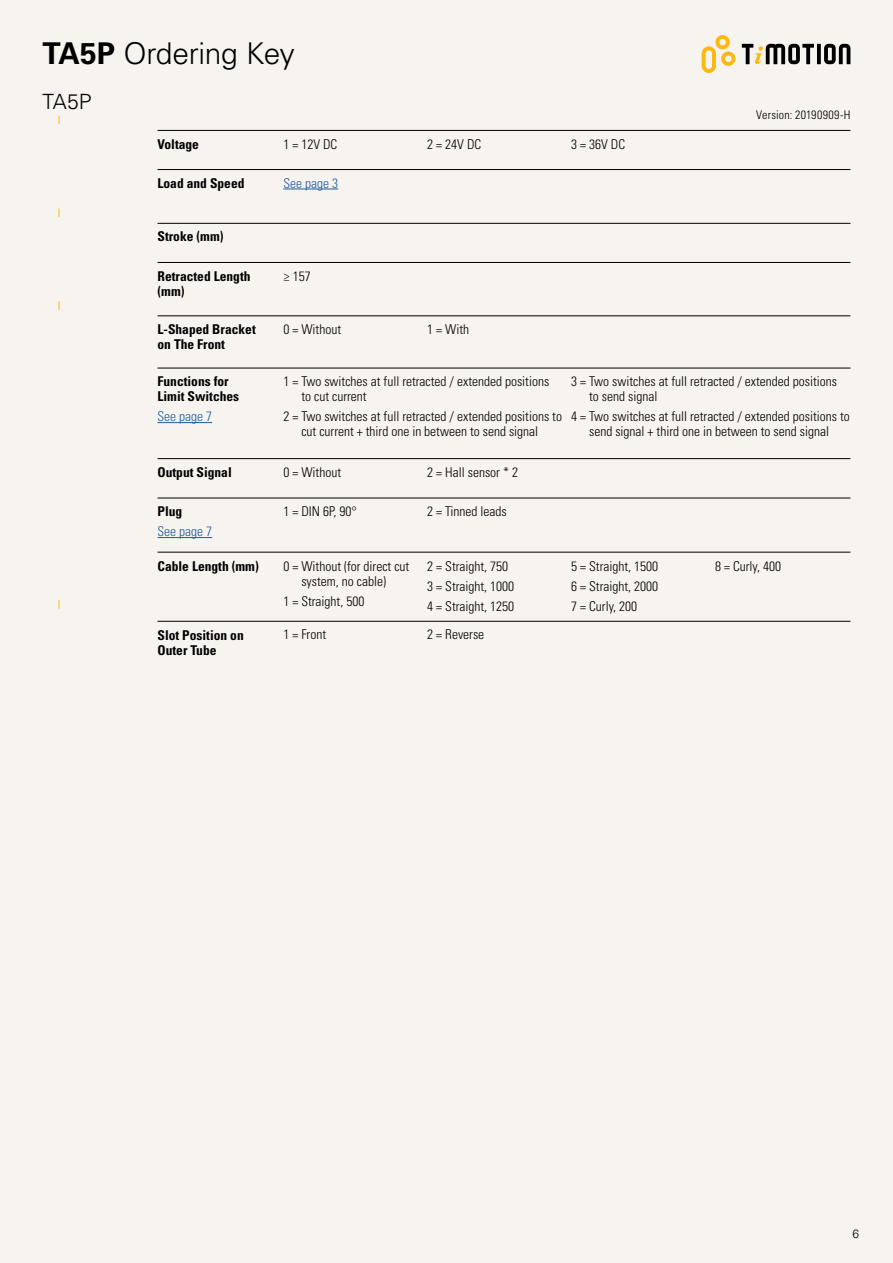
<style>
.page{position:relative;width:893px;height:1263px;background:#f7f3ef}
.page>*{position:absolute;margin:0;border:0;box-sizing:border-box;transform-origin:0 0}
.t1{font:300 30px "Univers LT Std";letter-spacing:-.015em;color:#000}
.t2{font:300 21px "Univers LT Std";color:#000}
.t3{font:300 condensed 13.5px/15px "Univers LT Std";color:#000;text-align:center}
.t4{font:700 condensed 13.5px/15px "Univers LT Std";color:#000}
.t5{font:300 condensed 13.5px "Univers LT Std";color:#205d9e}
.t6{font:300 condensed 12px "Univers LT Std";letter-spacing:.015em;color:#000}
.t7{font:300 12px "Univers LT Std";color:#000}
.s1{font-weight:700}
</style>
<div class="page">
<svg style="left:702px;top:35px;width:33px;height:38px"></svg>
<svg style="left:817px;top:44px;width:4px;height:20px"></svg>
<svg style="left:824px;top:44px;width:26px;height:20px"></svg>
<svg style="left:742px;top:44px;width:72px;height:20px"></svg>
<hr style="left:158px;top:169px;width:692px;height:1px;background:#000">
<hr style="left:158px;top:537px;width:54px;height:1px;background:#205d9e">
<hr style="left:158px;top:130px;width:692px;height:1px;background:#000">
<hr style="left:158px;top:552px;width:692px;height:1px;background:#000">
<hr style="left:158px;top:621px;width:692px;height:1px;background:#000">
<hr style="left:158px;top:498px;width:692px;height:1px;background:#000">
<hr style="left:158px;top:458px;width:692px;height:1px;background:#000">
<hr style="left:158px;top:223px;width:692px;height:1px;background:#000">
<hr style="left:158px;top:262px;width:692px;height:1px;background:#000">
<hr style="left:283px;top:189px;width:55px;height:1px;background:#205d9e">
<hr style="left:158px;top:422px;width:54px;height:1px;background:#205d9e">
<hr style="left:158px;top:316px;width:692px;height:1px;background:#000">
<hr style="left:158px;top:368px;width:692px;height:1px;background:#000">
<h1 class="t1" style="left:43px;top:36px;width:254px"><span class="s1">TA5P</span> Ordering Key</h1>
<h2 class="t2" style="left:43px;top:89px;width:51px">TA5P</h2>
<p class="t4" style="left:158px;top:136px;width:43px">Voltage</p>
<p class="t3" style="left:283px;top:136px;width:55px">1 = 12V DC</p>
<p class="t3" style="left:427px;top:136px;width:55px">2 = 24V DC</p>
<p class="t3" style="left:571px;top:136px;width:55px">3 = 36V DC</p>
<p class="t4" style="left:158px;top:175px;width:88px">Load and Speed</p>
<p class="t5" style="left:283px;top:175px;width:56px">See page 3</p>
<p class="t4" style="left:158px;top:229px;width:68px">Stroke (mm)</p>
<p class="t4" style="left:158px;top:268px;width:95px">Retracted Length (mm)</p>
<p class="t3" style="left:283px;top:268px;width:29px">≥ 157</p>
<p class="t4" style="left:158px;top:322px;width:100px">L-Shaped Bracket on The Front</p>
<p class="t3" style="left:283px;top:322px;width:59px">0 = Without</p>
<p class="t3" style="left:427px;top:322px;width:43px">1 = With</p>
<p class="t6" style="left:756px;top:108px;width:96px">Version: 20190909-H</p>
<p class="t4" style="left:158px;top:374px;width:83px">Functions for<br>Limit Switches</p>
<p class="t5" style="left:158px;top:408px;width:56px">See page 7</p>
<p class="t3" style="left:301px;top:374px;width:249px;text-align:left;text-indent:-18px">1 = Two switches at full retracted / extended positions to cut current</p>
<p class="t3" style="left:283px;top:409px;width:280px">2 = Two switches at full retracted / extended positions to cut current + third one in between to send signal</p>
<p class="t3" style="left:589px;top:374px;width:249px;text-align:left;text-indent:-18px">3 = Two switches at full retracted / extended positions to send signal</p>
<p class="t3" style="left:571px;top:409px;width:280px">4 = Two switches at full retracted / extended positions to send signal + third one in between to send signal</p>
<p class="t4" style="left:158px;top:464px;width:76px">Output Signal</p>
<p class="t3" style="left:283px;top:464px;width:59px">0 = Without</p>
<p class="t3" style="left:427px;top:464px;width:92px">2 = Hall sensor * 2</p>
<p class="t4" style="left:158px;top:504px;width:26px">Plug</p>
<p class="t5" style="left:158px;top:523px;width:56px">See page 7</p>
<p class="t3" style="left:283px;top:504px;width:75px">1 = DIN 6P, 90°</p>
<p class="t3" style="left:427px;top:504px;width:81px">2 = Tinned leads</p>
<p class="t4" style="left:158px;top:558px;width:103px">Cable Length (mm)</p>
<p class="t3" style="left:283px;top:558px;width:127px">0 = Without (for direct cut system, no cable)</p>
<p class="t3" style="left:283px;top:593px;width:82px">1 = Straight, 500</p>
<p class="t3" style="left:427px;top:556px;width:88px;line-height:20.1px;text-align:left">2 = Straight, 750<br>3 = Straight, 1000<br>4 = Straight, 1250</p>
<p class="t3" style="left:571px;top:556px;width:88px;line-height:20.1px;text-align:justify">5 = Straight, 1500<br>6 = Straight, 2000<br>7 = Curly, 200</p>
<p class="t3" style="left:715px;top:558px;width:68px">8 = Curly, 400</p>
<p class="t4" style="left:158px;top:627px;width:88px">Slot Position on<br>Outer Tube</p>
<p class="t3" style="left:283px;top:627px;width:44px">1 = Front</p>
<p class="t3" style="left:427px;top:627px;width:58px">2 = Reverse</p>
<p class="t7" style="left:852px;top:1226px;width:8px">6</p>
</div>
